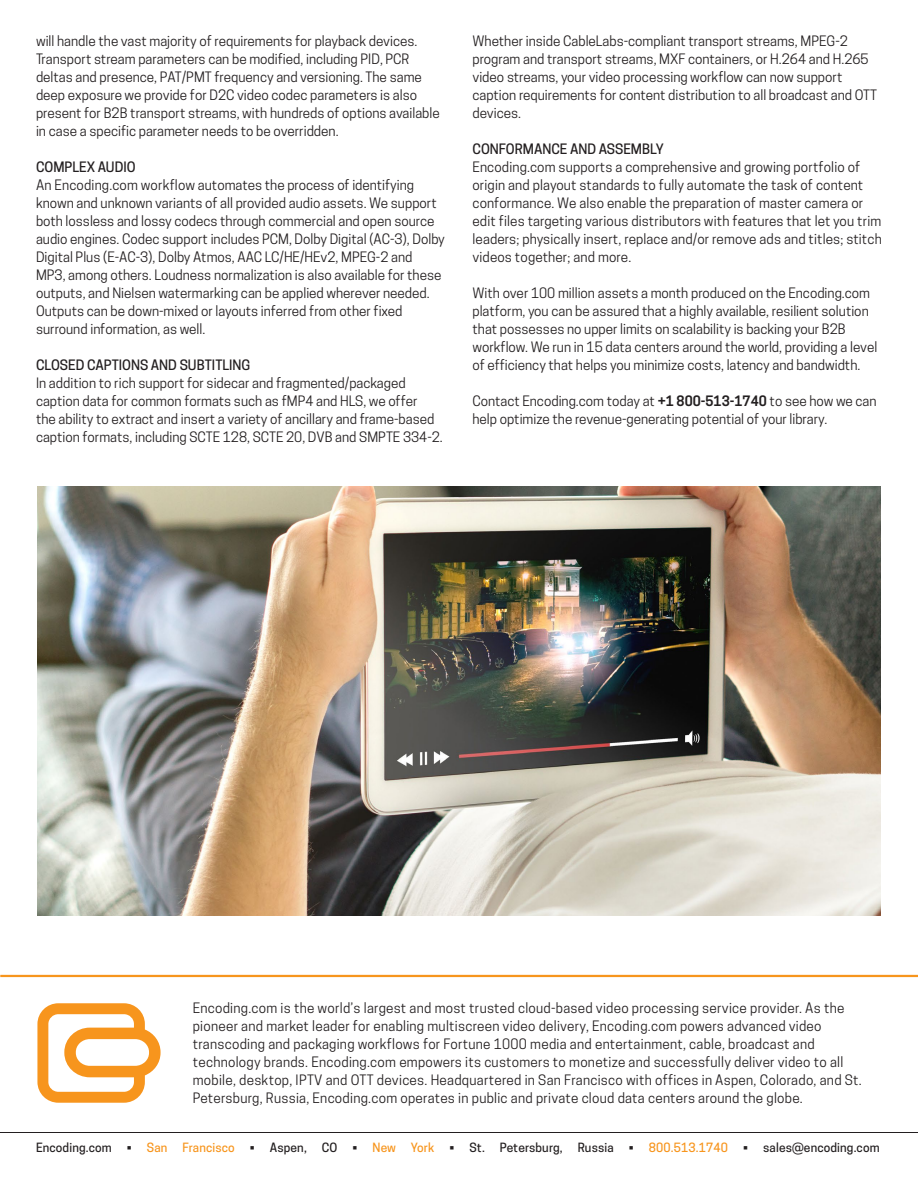
<style>
.page{position:relative;width:918px;height:1188px;background:#fff}
.page>*{position:absolute;margin:0;border:0;box-sizing:border-box;transform-origin:0 0}
.t1{font:13.5px/18px "Cooper Hewitt";color:#231f20}
.t2{font:13.5px/18px "Cooper Hewitt";letter-spacing:.02em;color:#231f20}
.Paragraph_Head{font:500 13.5px "Cooper Hewitt";color:#231f20}
.t3{font:500 12px "Cooper Hewitt";letter-spacing:.01em;color:#231f20}
.t4{font:500 12px "Cooper Hewitt";letter-spacing:.01em;color:#f7951d}
.s1{font-weight:600}
.s2{color:#231f20}
</style>
<div class="page">
<svg style="left:37px;top:1003px;width:124px;height:100px"></svg>
<hr style="left:0;top:975px;width:918px;height:2px;background:#f7951d">
<hr style="left:0;top:1132px;width:918px;height:1px;background:#231f20">
<img style="left:38px;top:486px;width:842px;height:430px">
<p class="t1" style="left:36px;top:32px;width:405px">will handle the vast majority of requirements for playback devices.<br>Transport stream parameters can be modified, including PID, PCR deltas and presence, PAT/PMT frequency and versioning. The same deep exposure we provide for D2C video codec parameters is also present for B2B transport streams, with hundreds of options available in case a specific parameter needs to be overridden.</p>
<p class="Paragraph_Head" style="left:36px;top:159px;width:101px">COMPLEX AUDIO</p>
<p class="t1" style="left:36px;top:176px;width:410px">An Encoding.com workflow automates the process of identifying known and unknown variants of all provided audio assets. We support both lossless and lossy codecs through commercial and open source audio engines. Codec support includes PCM, Dolby Digital (AC-3), Dolby Digital Plus (E-AC-3), Dolby Atmos, AAC LC/HE/HEv2, MPEG-2 and MP3, among others. Loudness normalization is also available for these outputs, and Nielsen watermarking can be applied wherever needed.<br>Outputs can be down-mixed or layouts inferred from other fixed surround information, as well.</p>
<p class="Paragraph_Head" style="left:36px;top:357px;width:216px">CLOSED CAPTIONS AND SUBTITLING</p>
<p class="t1" style="left:36px;top:374px;width:408px">In addition to rich support for sidecar and fragmented/packaged caption data for common formats such as fMP4 and HLS, we offer<br>the ability to extract and insert a variety of ancillary and frame-based caption formats, including SCTE 128, SCTE 20, DVB and SMPTE 334-2.</p>
<p class="t1" style="left:472px;top:32px;width:406px">Whether inside CableLabs-compliant transport streams, MPEG-2 program and transport streams, MXF containers, or H.264 and H.265 video streams, your video processing workflow can now support caption requirements for content distribution to all broadcast and OTT devices.</p>
<p class="Paragraph_Head" style="left:472px;top:141px;width:193px">CONFORMANCE AND ASSEMBLY</p>
<p class="t1" style="left:472px;top:158px;width:411px">Encoding.com supports a comprehensive and growing portfolio of origin and playout standards to fully automate the task of content conformance. We also enable the preparation of master camera or edit files targeting various distributors with features that let you trim leaders; physically insert, replace and/or remove ads and titles; stitch videos together; and more.</p>
<p class="t1" style="left:472px;top:284px;width:406px">With over 100 million assets a month produced on the Encoding.com platform, you can be assured that a highly available, resilient solution that possesses no upper limits on scalability is backing your B2B workflow. We run in 15 data centers around the world, providing a level of efficiency that helps you minimize costs, latency and bandwidth.</p>
<p class="t1" style="left:472px;top:392px;width:406px">Contact Encoding.com today at <span class="s1">+1 800-513-1740</span> to see how we can help optimize the revenue-generating potential of your library.</p>
<p class="t2" style="left:193px;top:999px;width:671px">Encoding.com is the world’s largest and most trusted cloud-based video processing service provider. As the pioneer and market leader for enabling multiscreen video delivery, Encoding.com powers advanced video transcoding and packaging workflows for Fortune 1000 media and entertainment, cable, broadcast and technology brands. Encoding.com empowers its customers to monetize and successfully deliver video to all mobile, desktop, IPTV and OTT devices. Headquartered in San Francisco with offices in Aspen, Colorado, and St.<br>Petersburg, Russia, Encoding.com operates in public and private cloud data centers around the globe.</p>
<p class="t3" style="left:36px;top:1140px;width:77px">Encoding.com</p>
<p class="t4" style="left:127px;top:1140px;width:42px"><span class="s2">•</span> San</p>
<p class="t4" style="left:182px;top:1140px;width:54px">Francisco</p>
<p class="t3" style="left:250px;top:1140px;width:58px">• Aspen,</p>
<p class="t3" style="left:322px;top:1140px;width:17px">CO</p>
<p class="t4" style="left:353px;top:1140px;width:83px"><span class="s2">•</span> New York</p>
<p class="t3" style="left:449px;top:1140px;width:37px">• St.</p>
<p class="t3" style="left:500px;top:1140px;width:64px">Petersburg,</p>
<p class="t3" style="left:578px;top:1140px;width:38px">Russia</p>
<p class="t4" style="left:629px;top:1140px;width:101px"><span class="s2">•</span> 800.513.1740</p>
<p class="t3" style="left:743px;top:1140px;width:138px">• sales@encoding.com</p>
</div>
